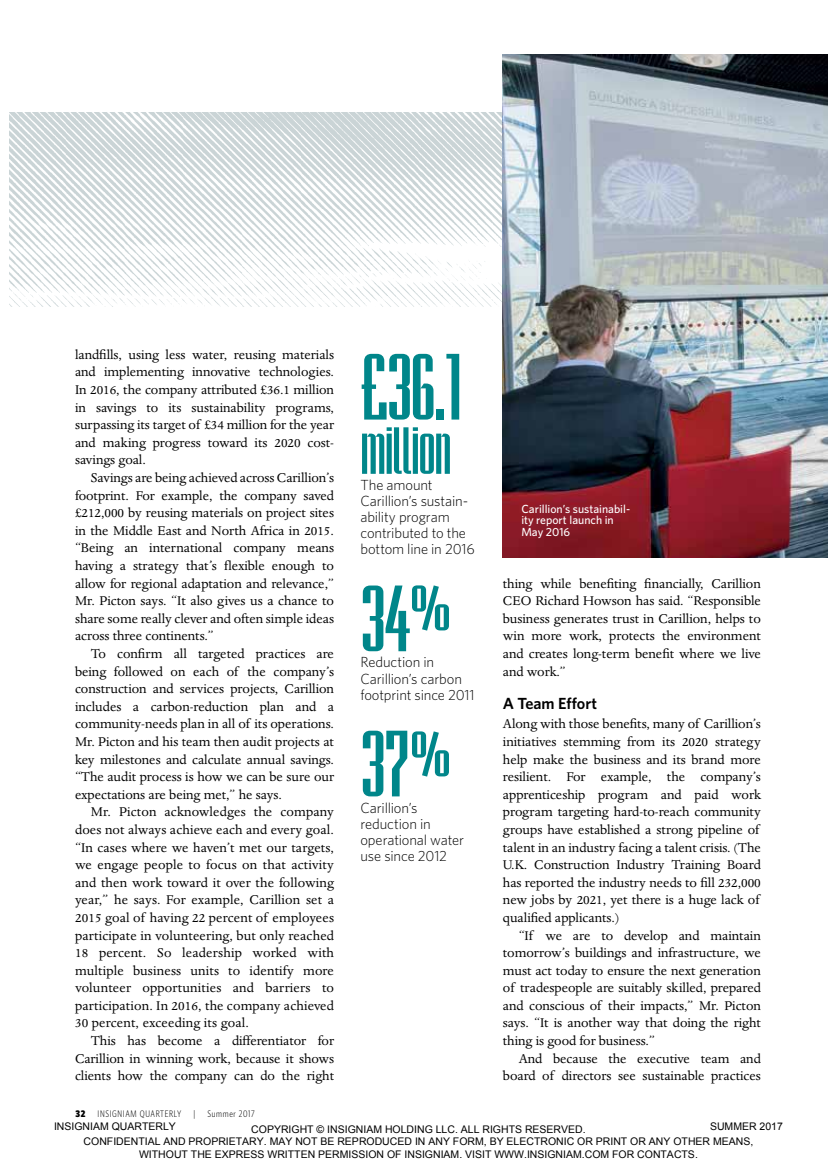
<style>
.page{position:relative;width:837px;height:1175px;background:#fff}
.page>*{position:absolute;margin:0;border:0;box-sizing:border-box;transform-origin:0 0}
.t1{font:700 condensed 79.2px "Briem Akademi Std";color:#00868a}
.t2{font:700 condensed 52.8px "Briem Akademi Std";letter-spacing:-.015em;color:#00868a}
.t3{font:600 16.05px "Whitney";color:#000}
.t4{font:14.7px/17.5px "Dante MT Std";letter-spacing:-.005em;color:#000;text-align:justify}
.t5{font:300 14.7px/16px "Whitney";letter-spacing:-.01em;color:#000}
.t6{font:500 11.7px/11.7px "Whitney";color:#fff}
.t7{font:10.5px/12.6px "Arial";color:#000;text-align:center}
.t8{font:300 9.6px "Whitney Condensed";letter-spacing:.07em;color:#000}
.t9{font:900 9.6px "Whitney Condensed";color:#000}
</style>
<div class="page">
<img style="left:10px;top:112px;width:493px;height:194px">
<img style="left:503px;top:54px;width:324px;height:503px">
<svg style="left:412px;top:585px;width:37px;height:45px"></svg>
<svg style="left:412px;top:731px;width:37px;height:45px"></svg>
<p class="t4" style="left:75px;top:346px;width:261px">landfills, using less water, reusing materials and implementing innovative technologies.<br>In 2016, the company attributed £36.1 million in savings to its sustainability programs, surpassing its target of £34 million for the year and making progress toward its 2020 cost&shy;savings goal.</p>
<p class="t4" style="left:75px;top:469px;width:261px;text-indent:16px">Savings are being achieved across Carillion’s footprint. For example, the company saved £212,000 by reusing materials on project sites in the Middle East and North Africa in 2015. “Being an international company means having a strategy that’s flexible enough to allow for regional adaptation and relevance,” Mr. Picton says. “It also gives us a chance to share some really clever and often simple ideas across three continents.”</p>
<p class="t4" style="left:75px;top:645px;width:261px;text-indent:16px">To confirm all targeted practices are being followed on each of the company’s construction and services projects, Carillion includes a carbon-reduction plan and a community-needs plan in all of its operations.<br>Mr. Picton and his team then audit projects at key milestones and calculate annual savings. “The audit process is how we can be sure our expectations are being met,” he says.</p>
<p class="t4" style="left:75px;top:803px;width:261px;text-indent:16px">Mr. Picton acknowledges the company does not always achieve each and every goal. “In cases where we haven’t met our targets, we engage people to focus on that activity and then work toward it over the following year,” he says. For example, Carillion set a 2015 goal of having 22 percent of employees participate in volunteering, but only reached 18 percent. So leadership worked with multiple business units to identify more volunteer opportunities and barriers to participation. In 2016, the company achieved 30 percent, exceeding its goal.</p>
<p class="t4" style="left:75px;top:1032px;width:261px;text-indent:16px">This has become a differentiator for Carillion in winning work, because it shows clients how the company can do the right</p>
<p class="t9" style="left:76px;top:1108px;width:11px">32</p>
<p class="t8" style="left:98px;top:1108px;width:85px">INSIGNIAM QUARTERLY</p>
<p class="t8" style="left:194px;top:1108px;width:3px">|</p>
<p class="t8" style="left:208px;top:1108px;width:49px">Summer 2017</p>
<h1 class="t1" style="left:360px;top:344px;width:107px">£36.1</h1>
<h2 class="t2" style="left:360px;top:424px;width:93px">million</h2>
<p class="t5" style="left:360px;top:476px;width:116px">The amount<br>Carillion’s sustain&shy;ability program contributed to the bottom line in 2016</p>
<h1 class="t1" style="left:360px;top:576px;width:52px">34</h1>
<p class="t5" style="left:360px;top:654px;width:116px">Reduction in<br>Carillion’s carbon footprint since 2011</p>
<h1 class="t1" style="left:360px;top:721px;width:51px">37</h1>
<p class="t5" style="left:360px;top:799px;width:105px">Carillion’s reduction in operational water use since 2012</p>
<p class="t6" style="left:521px;top:502px;width:110px">Carillion’s sustainabil&shy;ity report launch in<br>May 2016</p>
<p class="t4" style="left:503px;top:574px;width:259px">thing while benefiting financially, Carillion CEO Richard Howson has said. “Responsible business generates trust in Carillion, helps to win more work, protects the environment and creates long-term benefit where we live and work.”</p>
<p class="t3" style="left:503px;top:694px;width:96px">A Team Effort</p>
<p class="t4" style="left:503px;top:715px;width:259px">Along with those benefits, many of Carillion’s initiatives stemming from its 2020 strategy help make the business and its brand more resilient. For example, the company’s apprenticeship program and paid work program targeting hard-to-reach community groups have established a strong pipeline of talent in an industry facing a talent crisis. (The U.K. Construction Industry Training Board has reported the industry needs to fill 232,000 new jobs by 2021, yet there is a huge lack of qualified applicants.)</p>
<p class="t4" style="left:503px;top:926px;width:259px;text-indent:16px">“If we are to develop and maintain tomorrow’s buildings and infrastructure, we must act today to ensure the next generation of tradespeople are suitably skilled, prepared and conscious of their impacts,” Mr. Picton says. “It is another way that doing the right thing is good for business.”</p>
<p class="t4" style="left:503px;top:1049px;width:259px;text-align:right">And because the executive team and board of directors see sustainable practices</p>
<p class="t7" style="left:54px;top:1120px;width:123px">INSIGNIAM QUARTERLY</p>
<p class="t7" style="left:710px;top:1120px;width:74px">SUMMER 2017</p>
<p class="t7" style="left:84px;top:1122px;width:671px">COPYRIGHT © INSIGNIAM HOLDING LLC. ALL RIGHTS RESERVED.<br>CONFIDENTIAL AND PROPRIETARY. MAY NOT BE REPRODUCED IN ANY FORM, BY ELECTRONIC OR PRINT OR ANY OTHER MEANS,<br>WITHOUT THE EXPRESS WRITTEN PERMISSION OF INSIGNIAM. VISIT WWW.INSIGNIAM.COM FOR CONTACTS.</p>
</div>
